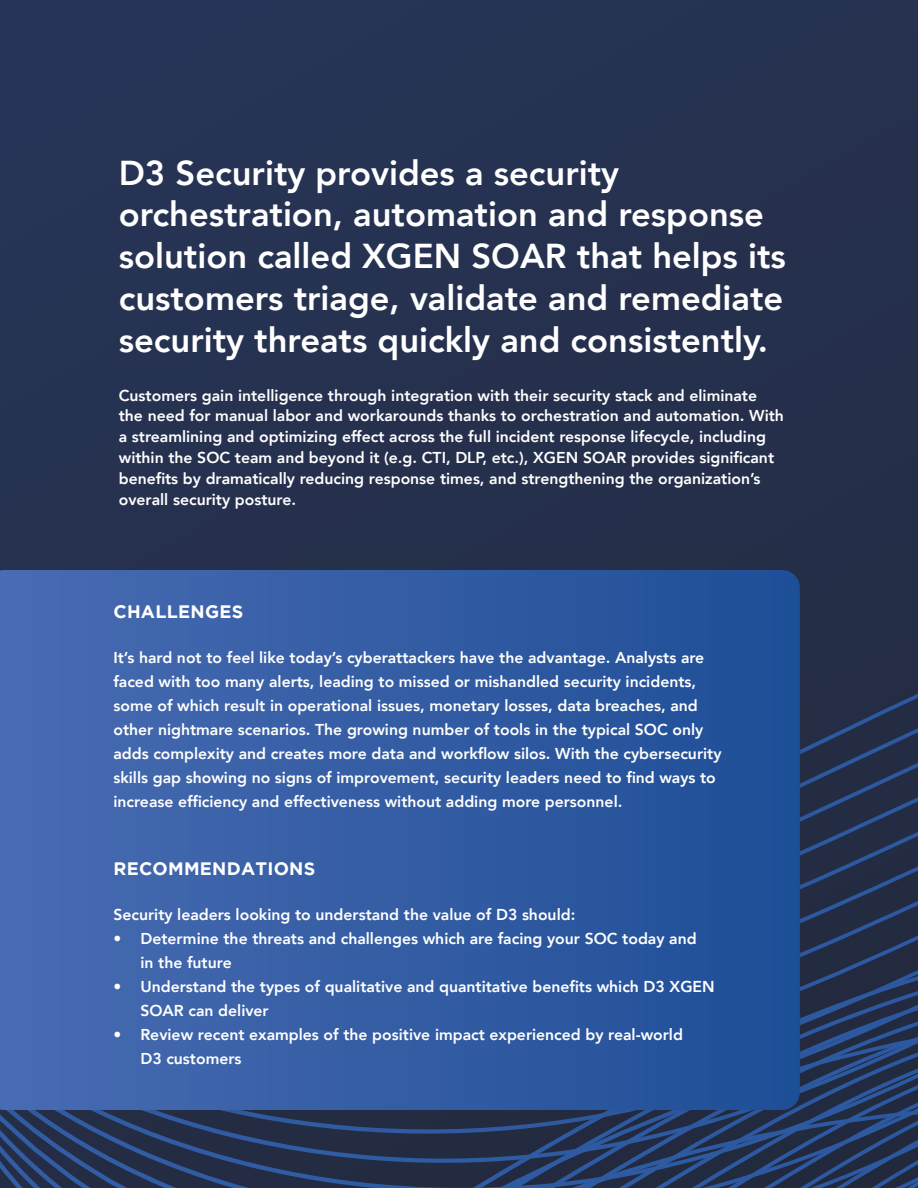
<style>
.page{position:relative;width:918px;height:1188px;background:#263250}
.page>*{position:absolute;margin:0;border:0;box-sizing:border-box;transform-origin:0 0}
.t1{font:800 34.5px/42px "Avenir";color:#fff}
.t2{font:700 18px "Gotham";letter-spacing:.015em;color:#fff}
.t3{font:800 15.75px/24px "Avenir";color:#fff}
</style>
<div class="page">
<svg style="left:823px;top:706px;width:95px;height:115px"></svg>
<svg style="left:823px;top:821px;width:95px;height:109px"></svg>
<svg style="left:0;top:1140px;width:473px;height:48px"></svg>
<svg style="left:473px;top:976px;width:445px;height:212px"></svg>
<svg style="left:499px;top:1038px;width:419px;height:150px"></svg>
<svg style="left:571px;top:1052px;width:347px;height:136px;background:#253a61"></svg>
<div style="left:0;top:540px;width:823px;height:600px;background:#30343f;opacity:.1"></div>
<svg style="left:0;top:570px;width:800px;height:540px;background:#335ca4"></svg>
<h1 class="t1" style="left:119px;top:152px;width:669px">D3 Security provides a security orchestration, automation and response solution called XGEN SOAR that helps its customers triage, validate and remediate security threats quickly and consistently.</h1>
<p class="t3" style="left:119px;top:385px;width:667px;line-height:21px">Customers gain intelligence through integration with their security stack and eliminate the need for manual labor and workarounds thanks to orchestration and automation. With a streamlining and optimizing effect across the full incident response lifecycle, including within the SOC team and beyond it (e.g. CTI, DLP, etc.), XGEN SOAR provides significant benefits by dramatically reducing response times, and strengthening the organization’s overall security posture.</p>
<p class="t2" style="left:114px;top:601px;width:131px">CHALLENGES</p>
<p class="t3" style="left:113px;top:645px;width:610px">It’s hard not to feel like today’s cyberattackers have the advantage. Analysts are faced with too many alerts, leading to missed or mishandled security incidents, some of which result in operational issues, monetary losses, data breaches, and other nightmare scenarios. The growing number of tools in the typical SOC only adds complexity and creates more data and workflow silos. With the cybersecurity skills gap showing no signs of improvement, security leaders need to find ways to increase efficiency and effectiveness without adding more personnel.</p>
<p class="t2" style="left:114px;top:858px;width:203px">RECOMMENDATIONS</p>
<p class="t3" style="left:113px;top:903px;width:463px">Security leaders looking to understand the value of D3 should:</p>
<p class="t3" style="left:140px;top:927px;width:558px;text-indent:-27px">• Determine the threats and challenges which are facing your SOC today and in the future</p>
<p class="t3" style="left:140px;top:975px;width:576px;text-indent:-27px">• Understand the types of qualitative and quantitative benefits which D3 XGEN<br>SOAR can deliver</p>
<p class="t3" style="left:140px;top:1023px;width:544px;text-indent:-27px">• Review recent examples of the positive impact experienced by real-world<br>D3 customers</p>
</div>
